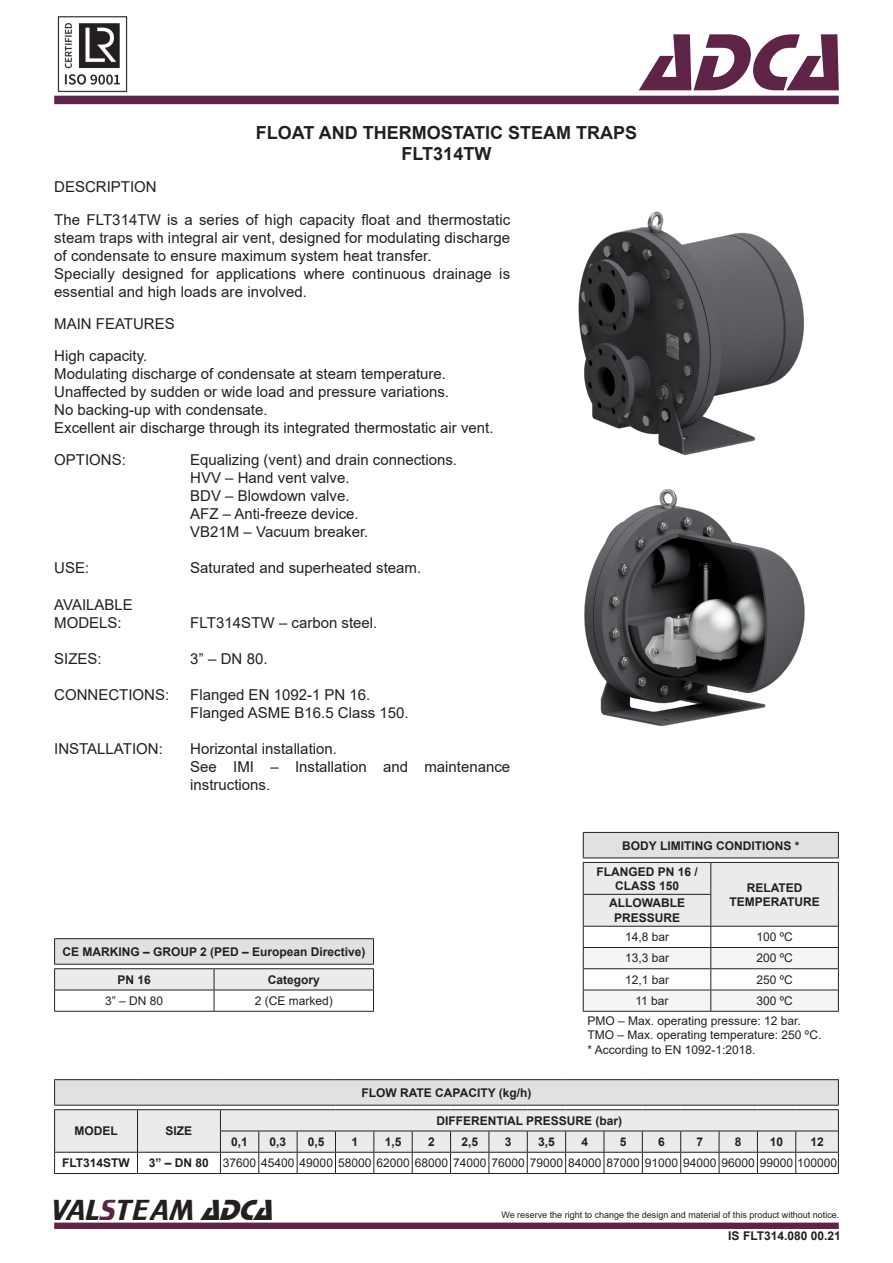
<style>
.page{position:relative;width:893px;height:1263px;background:#fff}
.page>*{position:absolute;margin:0;border:0;box-sizing:border-box;transform-origin:0 0}
.t1{font:italic 84px "Stop D";color:#5f2348}
.t2{font:30px "Trekker";color:#231f20}
.t3{font:700 18px "Arial";color:#231f20}
.t4{font:15px/18px "Arial";color:#231f20}
.Estilo_de_parágrafo{font:700 12px "Arial";color:#231f20}
.Estilo_de_parágrafo-2{font:12px "Arial";color:#231f20}
.t5{font:9px "Arial";color:#231f20}
.s1{color:#5f2348}
.s2{font-family:"Stop D";font-style:italic}
</style>
<div class="page">
<div style="left:54px;top:96px;width:785px;height:8px;background:#5e2348"></div>
<div style="left:54px;top:1222px;width:785px;height:7px;background:#5f2348;border:2px solid #5f2348"></div>
<img style="left:57px;top:16px;width:71px;height:76px">
<hr style="left:54px;top:1011px;width:160px;height:1px;background:#231f20">
<hr style="left:214px;top:1011px;width:160px;height:1px;background:#231f20">
<hr style="left:54px;top:938px;width:160px;height:1px;background:#231f20">
<hr style="left:214px;top:938px;width:160px;height:1px;background:#231f20">
<svg style="left:54px;top:939px;width:320px;height:72px"></svg>
<hr style="left:54px;top:990px;width:160px;height:1px;background:#231f20">
<hr style="left:214px;top:990px;width:160px;height:1px;background:#231f20">
<hr style="left:583px;top:832px;width:128px;height:1px;background:#231f20">
<hr style="left:711px;top:832px;width:128px;height:1px;background:#231f20">
<svg style="left:583px;top:833px;width:256px;height:178px"></svg>
<hr style="left:583px;top:1011px;width:128px;height:1px;background:#231f20">
<hr style="left:711px;top:1011px;width:128px;height:1px;background:#231f20">
<hr style="left:54px;top:1173px;width:84px;height:1px;background:#231f20">
<hr style="left:138px;top:1173px;width:82px;height:1px;background:#231f20">
<hr style="left:220px;top:1173px;width:39px;height:1px;background:#231f20">
<hr style="left:259px;top:1173px;width:38px;height:1px;background:#231f20">
<hr style="left:297px;top:1173px;width:38px;height:1px;background:#231f20">
<hr style="left:335px;top:1173px;width:39px;height:1px;background:#231f20">
<hr style="left:374px;top:1173px;width:38px;height:1px;background:#231f20">
<hr style="left:412px;top:1173px;width:39px;height:1px;background:#231f20">
<hr style="left:451px;top:1173px;width:38px;height:1px;background:#231f20">
<hr style="left:489px;top:1173px;width:38px;height:1px;background:#231f20">
<hr style="left:527px;top:1173px;width:39px;height:1px;background:#231f20">
<hr style="left:566px;top:1173px;width:38px;height:1px;background:#231f20">
<hr style="left:604px;top:1173px;width:38px;height:1px;background:#231f20">
<hr style="left:642px;top:1173px;width:39px;height:1px;background:#231f20">
<hr style="left:681px;top:1173px;width:38px;height:1px;background:#231f20">
<hr style="left:719px;top:1173px;width:38px;height:1px;background:#231f20">
<hr style="left:757px;top:1173px;width:39px;height:1px;background:#231f20">
<hr style="left:796px;top:1173px;width:43px;height:1px;background:#231f20">
<hr style="left:54px;top:1079px;width:84px;height:1px;background:#231f20">
<hr style="left:138px;top:1079px;width:82px;height:1px;background:#231f20">
<hr style="left:220px;top:1079px;width:39px;height:1px;background:#231f20">
<hr style="left:259px;top:1079px;width:38px;height:1px;background:#231f20">
<hr style="left:297px;top:1079px;width:38px;height:1px;background:#231f20">
<hr style="left:335px;top:1079px;width:39px;height:1px;background:#231f20">
<hr style="left:374px;top:1079px;width:38px;height:1px;background:#231f20">
<hr style="left:412px;top:1079px;width:39px;height:1px;background:#231f20">
<hr style="left:451px;top:1079px;width:38px;height:1px;background:#231f20">
<hr style="left:489px;top:1079px;width:38px;height:1px;background:#231f20">
<hr style="left:527px;top:1079px;width:39px;height:1px;background:#231f20">
<hr style="left:566px;top:1079px;width:38px;height:1px;background:#231f20">
<hr style="left:604px;top:1079px;width:38px;height:1px;background:#231f20">
<hr style="left:642px;top:1079px;width:39px;height:1px;background:#231f20">
<hr style="left:681px;top:1079px;width:38px;height:1px;background:#231f20">
<hr style="left:719px;top:1079px;width:38px;height:1px;background:#231f20">
<hr style="left:757px;top:1079px;width:39px;height:1px;background:#231f20">
<hr style="left:796px;top:1079px;width:43px;height:1px;background:#231f20">
<svg style="left:54px;top:1080px;width:785px;height:93px"></svg>
<hr style="left:138px;top:1152px;width:82px;height:1px;background:#231f20">
<img style="left:578px;top:211px;width:226px;height:245px">
<img style="left:584px;top:489px;width:221px;height:238px">
<h1 class="t1" style="left:640px;top:14px;width:227px">ADCA</h1>
<p class="t4" style="left:54px;top:178px;width:104px">DESCRIPTION</p>
<p class="t3" style="left:256px;top:120px;width:383px">FLOAT AND THERMOSTATIC STEAM TRAPS</p>
<p class="t3" style="left:402px;top:141px;width:91px">FLT314TW</p>
<p class="t4" style="left:54px;top:211px;width:457px;text-align:justify">The FLT314TW is a series of high capacity float and thermostatic steam traps with integral air vent, designed for modulating discharge of condensate to ensure maximum system heat transfer.</p>
<p class="t4" style="left:54px;top:265px;width:457px">Specially designed for applications where continuous drainage is essential and high loads are involved.</p>
<p class="t4" style="left:54px;top:315px;width:122px">MAIN FEATURES</p>
<p class="t4" style="left:54px;top:347px;width:95px">High capacity.</p>
<p class="t4" style="left:54px;top:365px;width:393px">Modulating discharge of condensate at steam temperature.</p>
<p class="t4" style="left:54px;top:383px;width:396px">Unaffected by sudden or wide load and pressure variations.</p>
<p class="t4" style="left:54px;top:401px;width:215px">No backing-up with condensate.</p>
<p class="t4" style="left:54px;top:419px;width:441px">Excellent air discharge through its integrated thermostatic air vent.</p>
<p class="t4" style="left:54px;top:451px;width:73px">OPTIONS:</p>
<p class="t4" style="left:190px;top:451px;width:268px">Equalizing (vent) and drain connections.</p>
<p class="t4" style="left:190px;top:469px;width:161px">HVV – Hand vent valve.</p>
<p class="t4" style="left:190px;top:487px;width:161px">BDV – Blowdown valve.</p>
<p class="t4" style="left:190px;top:505px;width:170px">AFZ – Anti-freeze device.</p>
<p class="t4" style="left:190px;top:523px;width:180px">VB21M – Vacuum breaker.</p>
<p class="t4" style="left:190px;top:559px;width:232px">Saturated and superheated steam.</p>
<p class="t4" style="left:190px;top:613px;width:189px">FLT314STW – carbon steel.</p>
<p class="t4" style="left:190px;top:649px;width:79px">3” – DN 80.</p>
<p class="t4" style="left:190px;top:685px;width:182px">Flanged EN 1092-1 PN 16.</p>
<p class="t4" style="left:190px;top:703px;width:220px">Flanged ASME B16.5 Class 150.</p>
<p class="t4" style="left:190px;top:739px;width:148px">Horizontal installation.</p>
<p class="t4" style="left:190px;top:757px;width:321px">See IMI – Installation and maintenance instructions.</p>
<p class="t4" style="left:54px;top:559px;width:37px">USE:</p>
<p class="t4" style="left:54px;top:595px;width:80px">AVAILABLE</p>
<p class="t4" style="left:54px;top:613px;width:69px">MODELS:</p>
<p class="t4" style="left:54px;top:649px;width:49px">SIZES:</p>
<p class="t4" style="left:54px;top:685px;width:117px">CONNECTIONS:</p>
<p class="t4" style="left:54px;top:739px;width:110px">INSTALLATION:</p>
<p class="Estilo_de_parágrafo" style="left:62px;top:943px;width:305px">CE MARKING – GROUP 2 (PED – European Directive)</p>
<p class="Estilo_de_parágrafo" style="left:118px;top:971px;width:35px">PN 16</p>
<p class="Estilo_de_parágrafo" style="left:268px;top:971px;width:54px">Category</p>
<p class="Estilo_de_parágrafo-2" style="left:105px;top:992px;width:60px">3” – DN 80</p>
<p class="Estilo_de_parágrafo-2" style="left:255px;top:992px;width:80px">2 (CE marked)</p>
<p class="Estilo_de_parágrafo" style="left:361px;top:1084px;width:171px">FLOW RATE CAPACITY (kg/h)</p>
<p class="Estilo_de_parágrafo" style="left:622px;top:837px;width:179px">BODY LIMITING CONDITIONS *</p>
<p class="Estilo_de_parágrafo" style="left:596px;top:863px;width:103px">FLANGED PN 16 /</p>
<p class="Estilo_de_parágrafo" style="left:615px;top:877px;width:66px">CLASS 150</p>
<p class="Estilo_de_parágrafo" style="left:747px;top:879px;width:57px">RELATED</p>
<p class="Estilo_de_parágrafo" style="left:609px;top:895px;width:77px">ALLOWABLE</p>
<p class="Estilo_de_parágrafo" style="left:729px;top:893px;width:92px">TEMPERATURE</p>
<p class="Estilo_de_parágrafo" style="left:614px;top:909px;width:68px">PRESSURE</p>
<p class="Estilo_de_parágrafo-2" style="left:625px;top:929px;width:46px">14,8 bar</p>
<p class="Estilo_de_parágrafo-2" style="left:756px;top:929px;width:38px">100 ºC</p>
<p class="Estilo_de_parágrafo-2" style="left:625px;top:950px;width:46px">13,3 bar</p>
<p class="Estilo_de_parágrafo-2" style="left:756px;top:950px;width:38px">200 ºC</p>
<p class="Estilo_de_parágrafo-2" style="left:625px;top:971px;width:46px">12,1 bar</p>
<p class="Estilo_de_parágrafo-2" style="left:756px;top:971px;width:38px">250 ºC</p>
<p class="Estilo_de_parágrafo-2" style="left:635px;top:992px;width:35px">11 bar</p>
<p class="Estilo_de_parágrafo-2" style="left:756px;top:992px;width:38px">300 ºC</p>
<p class="Estilo_de_parágrafo-2" style="left:587px;top:1012px;width:215px">PMO – Max. operating pressure: 12 bar.</p>
<p class="Estilo_de_parágrafo-2" style="left:587px;top:1027px;width:235px">TMO – Max. operating temperature: 250 ºC.</p>
<p class="Estilo_de_parágrafo-2" style="left:587px;top:1041px;width:170px">* According to EN 1092-1:2018.</p>
<p class="Estilo_de_parágrafo" style="left:74px;top:1123px;width:45px">MODEL</p>
<p class="Estilo_de_parágrafo" style="left:166px;top:1123px;width:28px">SIZE</p>
<p class="Estilo_de_parágrafo" style="left:436px;top:1112px;width:187px">DIFFERENTIAL PRESSURE (bar)</p>
<p class="Estilo_de_parágrafo" style="left:231px;top:1133px;width:18px">0,1</p>
<p class="Estilo_de_parágrafo" style="left:270px;top:1133px;width:18px">0,3</p>
<p class="Estilo_de_parágrafo" style="left:308px;top:1133px;width:18px">0,5</p>
<p class="Estilo_de_parágrafo" style="left:351px;top:1133px;width:8px">1</p>
<p class="Estilo_de_parágrafo" style="left:385px;top:1133px;width:18px">1,5</p>
<p class="Estilo_de_parágrafo" style="left:428px;top:1133px;width:8px">2</p>
<p class="Estilo_de_parágrafo" style="left:461px;top:1133px;width:18px">2,5</p>
<p class="Estilo_de_parágrafo" style="left:505px;top:1133px;width:8px">3</p>
<p class="Estilo_de_parágrafo" style="left:538px;top:1133px;width:18px">3,5</p>
<p class="Estilo_de_parágrafo" style="left:581px;top:1133px;width:8px">4</p>
<p class="Estilo_de_parágrafo" style="left:620px;top:1133px;width:8px">5</p>
<p class="Estilo_de_parágrafo" style="left:658px;top:1133px;width:8px">6</p>
<p class="Estilo_de_parágrafo" style="left:696px;top:1133px;width:8px">7</p>
<p class="Estilo_de_parágrafo" style="left:735px;top:1133px;width:8px">8</p>
<p class="Estilo_de_parágrafo" style="left:770px;top:1133px;width:15px">10</p>
<p class="Estilo_de_parágrafo" style="left:810px;top:1133px;width:15px">12</p>
<p class="Estilo_de_parágrafo" style="left:62px;top:1154px;width:69px">FLT314STW</p>
<p class="Estilo_de_parágrafo" style="left:149px;top:1154px;width:62px">3” – DN 80</p>
<p class="Estilo_de_parágrafo-2" style="left:223px;top:1155px;width:616px">37600 45400 49000 58000 62000 68000 74000 76000 79000 84000 87000 91000 94000 96000 99000 100000</p>
<p class="t2" style="left:51px;top:1193px;width:232px">VAL<span class="s1">S</span>TEAM <span class="s2">ADCA</span></p>
<p class="t5" style="left:501px;top:1209px;width:340px">We reserve the right to change the design and material of this product without notice.</p>
<p class="Estilo_de_parágrafo" style="left:728px;top:1227px;width:114px">IS FLT314.080 00.21</p>
</div>
